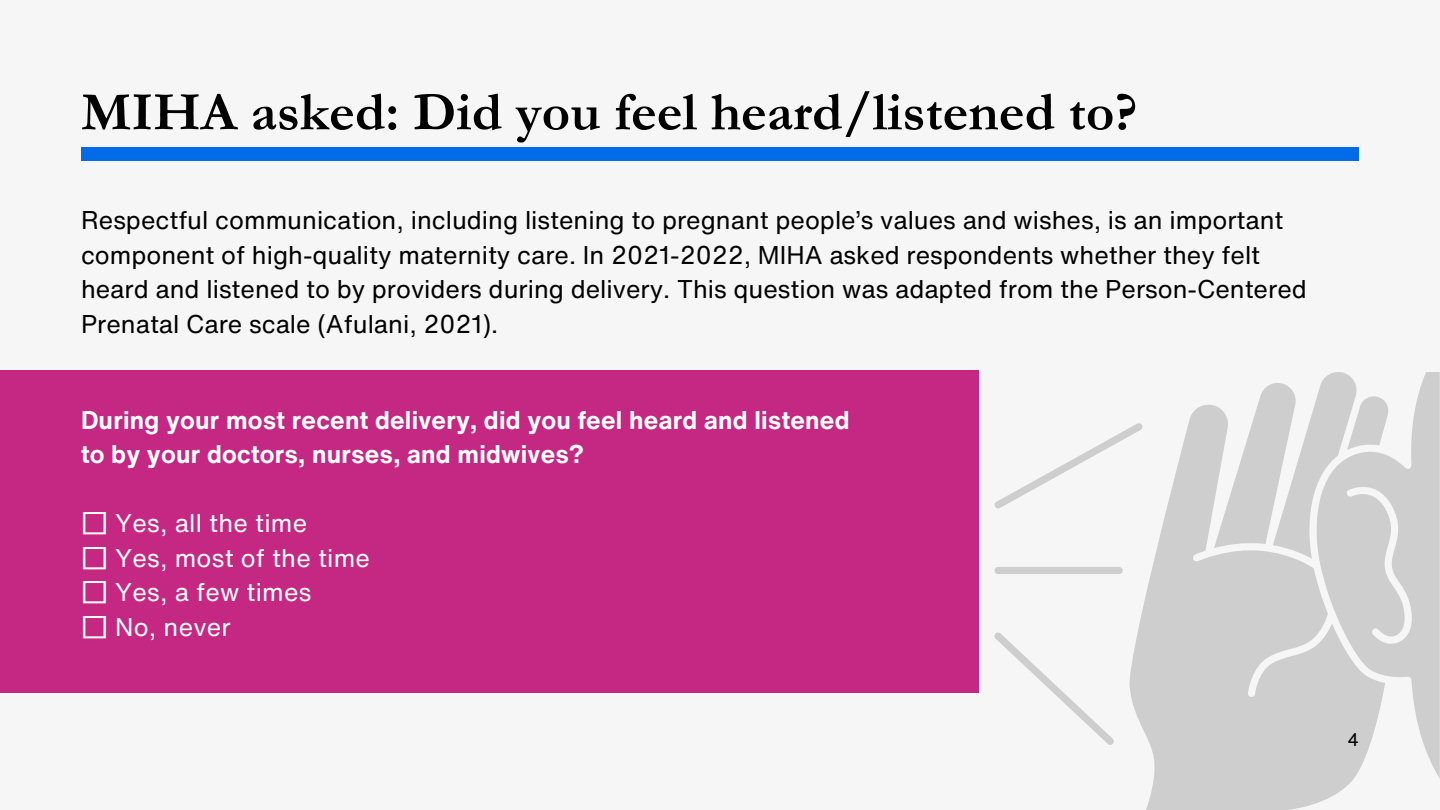
<style>
.page{position:relative;width:1440px;height:810px;background:#f6f6f6}
.page>*{position:absolute;margin:0;border:0;box-sizing:border-box;transform-origin:0 0}
.t1{font:700 55px "Garamond";color:#000}
.t2{font:25px/34.5px "Helvetica Now Text";color:#000}
.t3{font:700 25px/34.5px "Helvetica Now Text";letter-spacing:.01em;color:#fff}
.t4{font:25px "Helvetica Now Text";letter-spacing:.01em;color:#fff}
.t5{font:18px "Helvetica Now Text";color:#000}
</style>
<div class="page">
<div style="left:0;top:370px;width:979px;height:322px;background:#c42882"></div>
<div style="left:995px;top:567px;width:128px;height:7px;background:#cecece;border-radius:4px"></div>
<svg style="left:994px;top:429px;width:134px;height:79px"></svg>
<svg style="left:994px;top:632px;width:120px;height:113px"></svg>
<svg style="left:1258px;top:383px;width:38px;height:20px"></svg>
<svg style="left:1315px;top:372px;width:125px;height:406px;fill:#cecece"></svg>
<svg style="left:1128px;top:403px;width:257px;height:407px;fill:#cecece"></svg>
<div style="left:81px;top:147px;width:1278px;height:14px;background:#036ae8"></div>
<h2 class="t1" style="left:81px;top:82px;width:1058px">MIHA asked: Did you feel heard/listened to?</h2>
<h1 class="t2" style="left:81px;top:202px;width:1227px">Respectful communication, including listening to pregnant people’s values and wishes, is an important component of high-quality maternity care. In 2021-2022, MIHA asked respondents whether they felt heard and listened to by providers during delivery. This question was adapted from the Person-Centered Prenatal Care scale (Afulani, 2021).</h1>
<p class="t3" style="left:81px;top:402px;width:770px">During your most recent delivery, did you feel heard and listened to by your doctors, nurses, and midwives?</p>
<p class="t4" style="left:81px;top:504px;width:228px">□ Yes, all the time</p>
<p class="t4" style="left:81px;top:539px;width:291px">□ Yes, most of the time</p>
<p class="t4" style="left:81px;top:573px;width:232px">□ Yes, a few times</p>
<p class="t4" style="left:81px;top:608px;width:151px">□ No, never</p>
<p class="t5" style="left:1347px;top:726px;width:13px">4</p>
</div>
